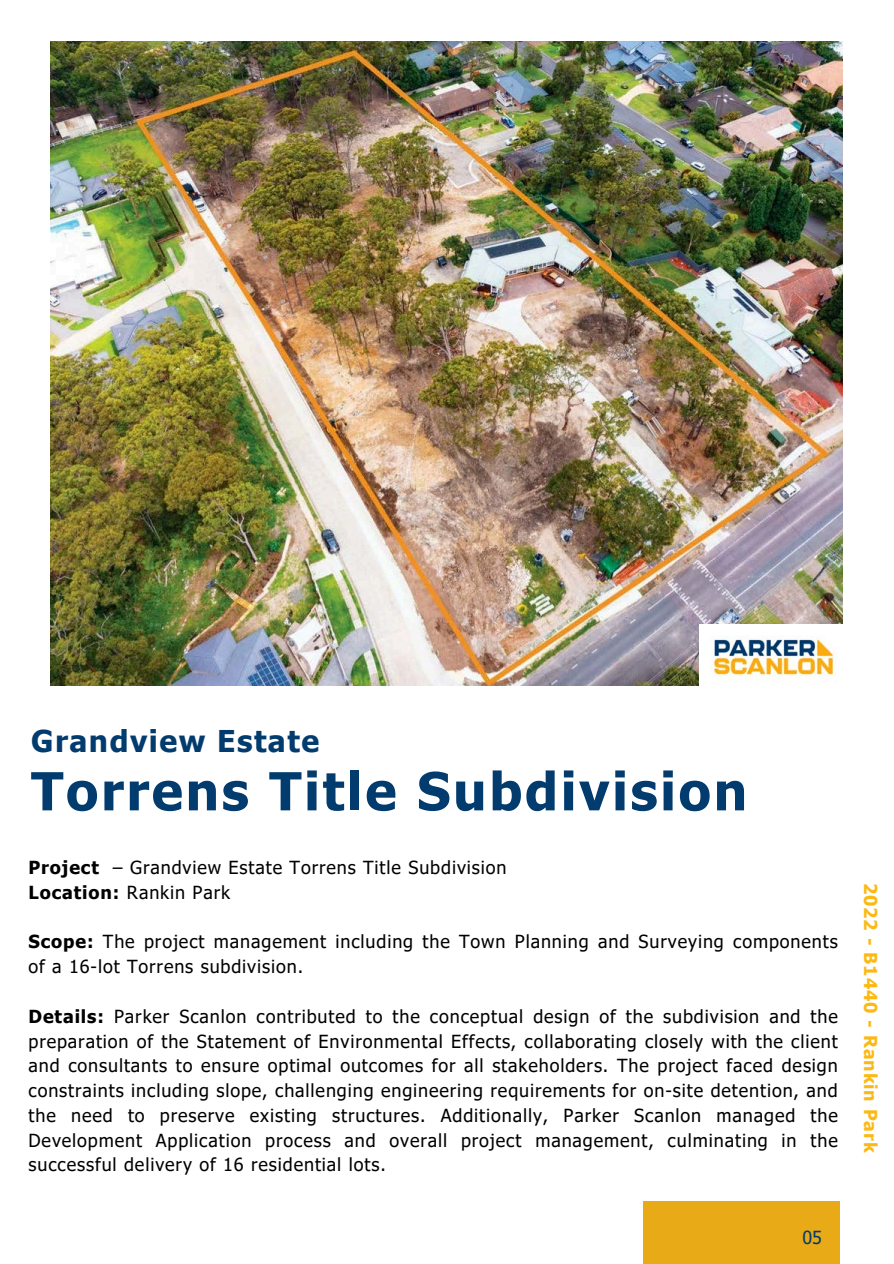
<style>
.page{position:relative;width:894px;height:1264px;background:#fff}
.page>*{position:absolute;margin:0;border:0;box-sizing:border-box;transform-origin:0 0}
.t1{font:700 52.5px "Tahoma";letter-spacing:.05em;color:#023b6d}
.t2{font:700 30px "Tahoma";letter-spacing:.05em;color:#023b6d}
.t3{font:18px/24.8px "Tahoma";letter-spacing:.05em;color:#000}
.t4{font:18px "Tahoma";color:#023b6d}
.t5{font:700 17.85px "Tahoma";letter-spacing:.05em;color:#fdb913}
.s1{font-weight:700}
</style>
<div class="page">
<img style="left:51px;top:42px;width:791px;height:643px">
<div style="left:643px;top:1200px;width:196px;height:63px;background:#e9aa18"></div>
<img style="left:699px;top:624px;width:143px;height:61px">
<p class="t2" style="left:31px;top:722px;width:289px">Grandview Estate</p>
<p class="t1" style="left:31px;top:757px;width:717px">Torrens Title Subdivision</p>
<h2 class="t3" style="left:28px;top:854px;width:479px"><span class="s1">Project</span> – Grandview Estate Torrens Title Subdivision</h2>
<h1 class="t3" style="left:28px;top:879px;width:203px"><span class="s1">Location:</span> Rankin Park</h1>
<p class="t3" style="left:28px;top:928px;width:810px"><span class="s1">Scope:</span> The project management including the Town Planning and Surveying components of a 16-lot Torrens subdivision.</p>
<p class="t3" style="left:28px;top:1003px;width:810px;text-align:justify"><span class="s1">Details:</span> Parker Scanlon contributed to the conceptual design of the subdivision and the preparation of the Statement of Environmental Effects, collaborating closely with the client and consultants to ensure optimal outcomes for all stakeholders. The project faced design constraints including slope, challenging engineering requirements for on-site detention, and the need to preserve existing structures. Additionally, Parker Scanlon managed the Development Application process and overall project management, culminating in the successful delivery of 16 residential lots.</p>
<p class="t4" style="left:802px;top:1225px;width:21px">05</p>
<p class="t5" style="left:881px;top:882px;width:271px;rotate:90deg">2022 - B1440 - Rankin Park</p>
</div>
